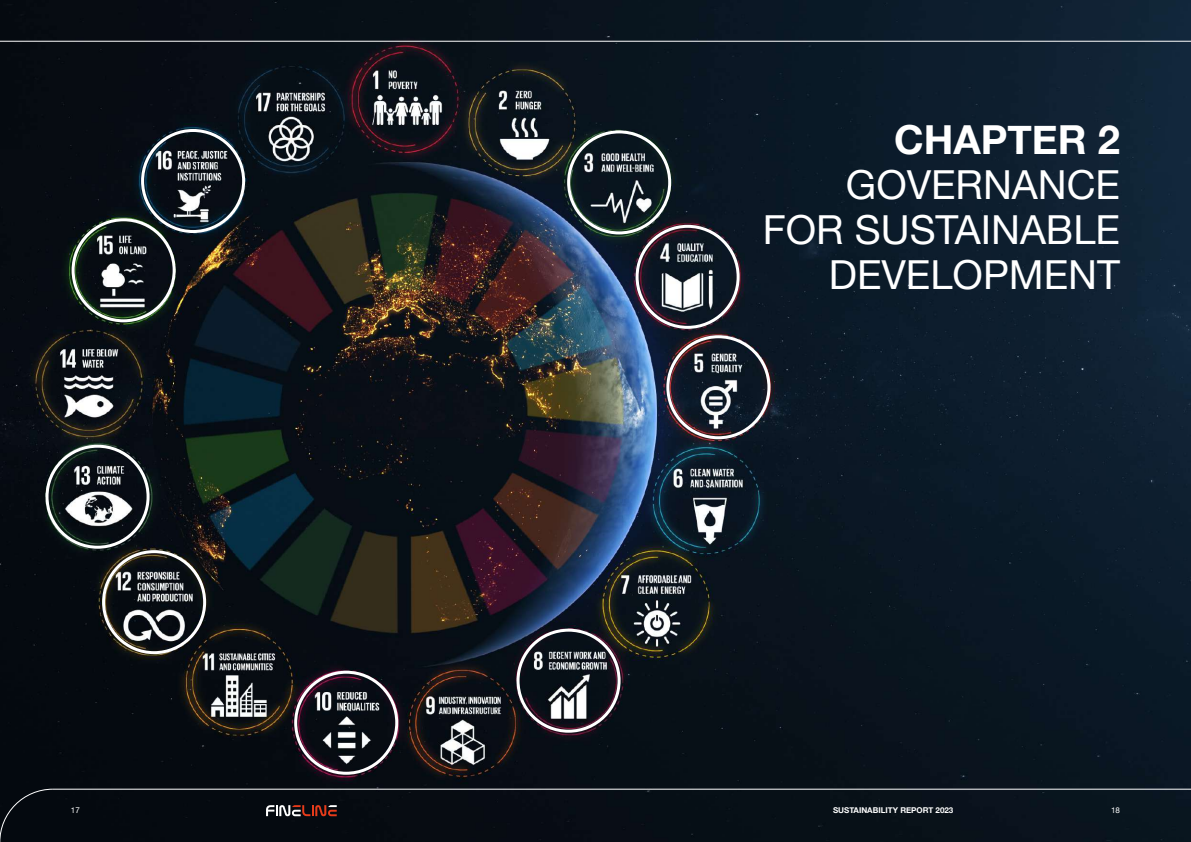
<style>
.page{position:relative;width:1191px;height:842px;background:#fff}
.page>*{position:absolute;margin:0;border:0;box-sizing:border-box;transform-origin:0 0}
.t1{font:40px/45px "Helvetica Neue";color:#fff;text-align:right}
.t2{font:700 40px "Helvetica Neue";color:#fff}
.t3{font:700 8px "Helvetica Neue";color:#fff}
.t4{font:8px "Helvetica Neue";color:#fff}
</style>
<div class="page">
<img style="left:0;top:0;width:1191px;height:842px">
<hr style="left:0;top:41px;width:1191px;height:1px;background:#fff">
<hr style="left:53px;top:789px;width:1138px;height:1px;background:#fff">
<div style="left:0;top:789px;width:53px;height:53px;background:#04090f"></div>
<svg style="left:262px;top:805px;width:75px;height:11px"></svg>
<div style="left:635px;top:225px;width:104px;height:104px;border:3px solid #fff;border-radius:50%"></div>
<div style="left:666px;top:335px;width:104px;height:104px;border:3px solid #fff;border-radius:50%"></div>
<div style="left:294px;top:671px;width:104px;height:104px;border:3px solid #fff;border-radius:50%"></div>
<div style="left:567px;top:130px;width:104px;height:104px;border:3px solid #fff;border-radius:50%"></div>
<div style="left:516px;top:629px;width:104px;height:104px;border:3px solid #fff;border-radius:50%"></div>
<div style="left:102px;top:550px;width:104px;height:104px;border:3px solid #fff;border-radius:50%"></div>
<div style="left:46px;top:445px;width:104px;height:104px;border:3px solid #fff;border-radius:50%"></div>
<div style="left:72px;top:218px;width:104px;height:104px;border:3px solid #fff;border-radius:50%"></div>
<div style="left:141px;top:129px;width:104px;height:104px;border:3px solid #fff;border-radius:50%"></div>
<p class="t2" style="left:894px;top:108px;width:227px">CHAPTER 2</p>
<p class="t1" style="left:763px;top:164px;width:359px">GOVERNANCE<br>FOR SUSTAINABLE<br>DEVELOPMENT</p>
<p class="t4" style="left:71px;top:804px;width:10px">17</p>
<p class="t3" style="left:833px;top:804px;width:122px">SUSTAINABILITY REPORT 2023</p>
<p class="t4" style="left:1111px;top:804px;width:10px">18</p>
</div>
